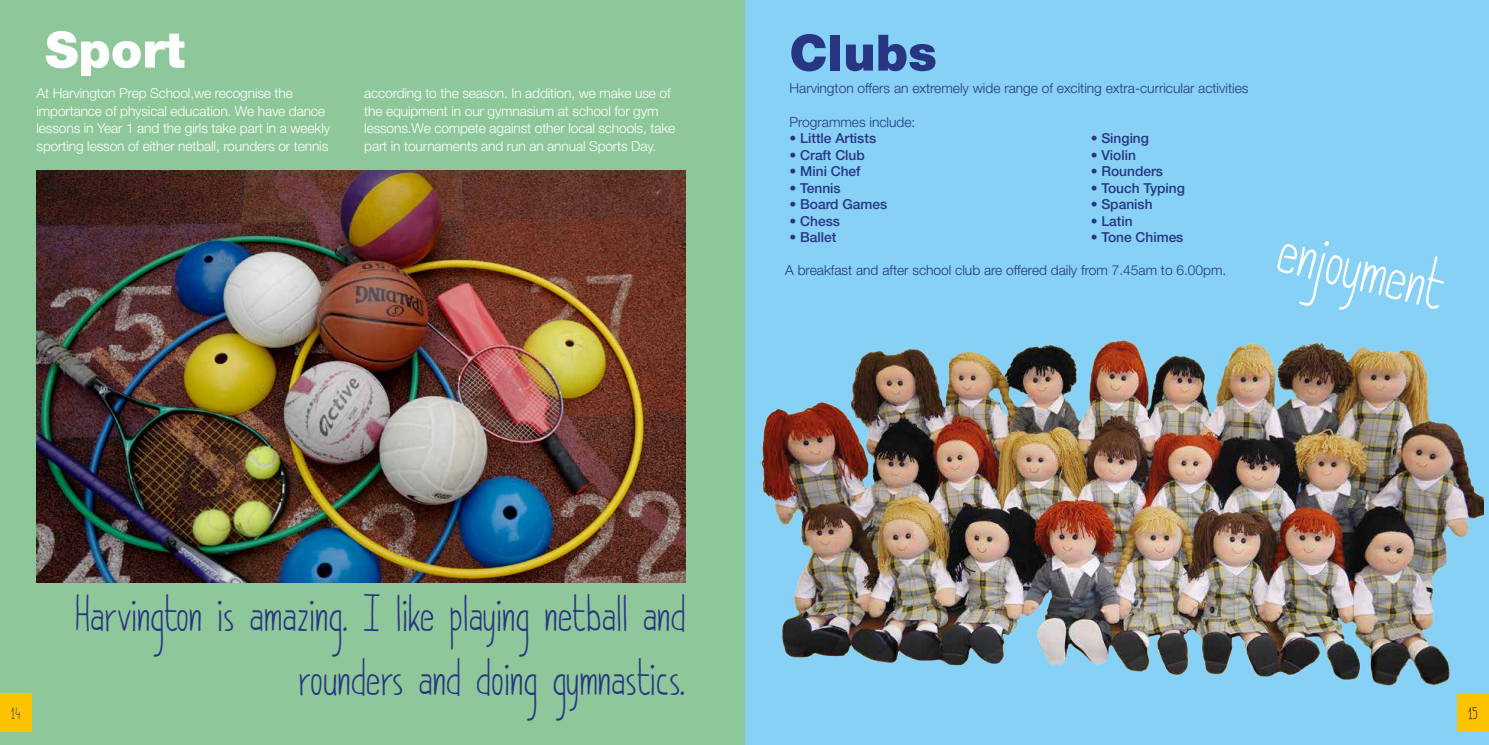
<style>
.page{position:relative;width:1489px;height:745px;background:#fff}
.page>*{position:absolute;margin:0;border:0;box-sizing:border-box;transform-origin:0 0}
.t1{font:65px "DK Pimpernel";color:#fff}
.t2{font:900 50px "Helvetica Neue";color:#283583}
.t3{font:900 50px "Helvetica Neue";color:#fff}
.t4{font:46.25px/63.8px "DK Pimpernel";color:#283583;text-align:right}
.t5{font:15px "DK Pimpernel";color:#283583}
.t6{font:15px "DK Pimpernel";color:#000}
.t7{font:300 13.75px/17.5px "Helvetica Neue";letter-spacing:-.01em;color:#fff}
.t8{font:300 13.75px "Helvetica Neue";color:#283583}
.t9{font:500 13.75px "Helvetica Neue";color:#283583}
</style>
<div class="page">
<div style="left:744px;top:0;width:744px;height:744px;background:#86d1f5"></div>
<div style="left:0;top:0;width:744px;height:744px;background:#8ec89a"></div>
<img style="left:760px;top:340px;width:722px;height:392px">
<img style="left:37px;top:171px;width:648px;height:410px">
<div style="left:1456px;top:693px;width:32px;height:38px;background:#fdc300"></div>
<div style="left:0;top:693px;width:32px;height:38px;background:#fdc300"></div>
<h2 class="t3" style="left:45px;top:20px;width:141px">Sport</h2>
<p class="t7" style="left:37px;top:84px;width:295px">At Harvington Prep School,we recognise the importance of physical education. We have dance lessons in Year 1 and the girls take part in a weekly sporting lesson of either netball, rounders or tennis</p>
<p class="t7" style="left:364px;top:84px;width:312px">according to the season. In addition, we make use of the equipment in our gymnasium at school for gym lessons.We compete against other local schools, take part in tournaments and run an annual Sports Day.</p>
<h2 class="t2" style="left:789px;top:23px;width:149px">Clubs</h2>
<p class="t8" style="left:789px;top:80px;width:460px">Harvington offers an extremely wide range of exciting extra-curricular activities</p>
<p class="t8" style="left:789px;top:113px;width:127px">Programmes include:</p>
<p class="t9" style="left:789px;top:130px;width:88px">• Little Artists</p>
<p class="t9" style="left:789px;top:146px;width:77px">• Craft Club</p>
<p class="t9" style="left:789px;top:163px;width:73px">• Mini Chef</p>
<p class="t9" style="left:789px;top:179px;width:53px">• Tennis</p>
<p class="t9" style="left:789px;top:196px;width:99px">• Board Games</p>
<p class="t9" style="left:789px;top:212px;width:52px">• Chess</p>
<p class="t9" style="left:789px;top:229px;width:48px">• Ballet</p>
<p class="t9" style="left:1090px;top:130px;width:60px">• Singing</p>
<p class="t9" style="left:1090px;top:146px;width:47px">• Violin</p>
<p class="t9" style="left:1090px;top:163px;width:74px">• Rounders</p>
<p class="t9" style="left:1090px;top:179px;width:96px">• Touch Typing</p>
<p class="t9" style="left:1090px;top:196px;width:63px">• Spanish</p>
<p class="t9" style="left:1090px;top:212px;width:44px">• Latin</p>
<p class="t9" style="left:1090px;top:229px;width:94px">• Tone Chimes</p>
<p class="t8" style="left:785px;top:261px;width:442px">A breakfast and after school club are offered daily from 7.45am to 6.00pm.</p>
<h1 class="t1" style="left:1288px;top:211px;width:172px;rotate:14deg">enjoyment</h1>
<h3 class="t4" style="left:75px;top:582px;width:612px">Harvington is amazing. I like playing netball and rounders and doing gymnastics.</h3>
<p class="t5" style="left:11px;top:704px;width:11px">14</p>
<p class="t6" style="left:1468px;top:704px;width:11px">15</p>
</div>
